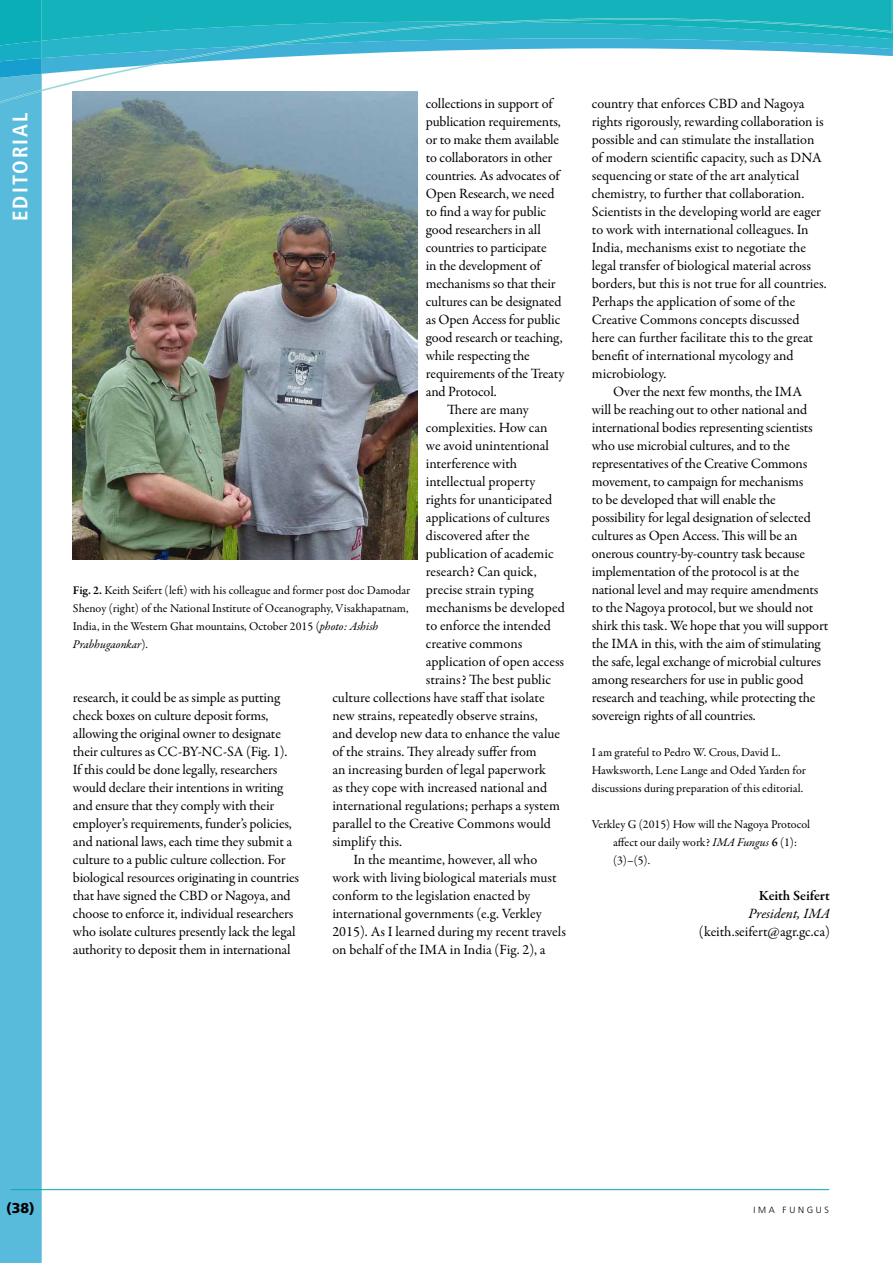
<style>
.page{position:relative;width:893px;height:1263px;background:#fff}
.page>*{position:absolute;margin:0;border:0;box-sizing:border-box;transform-origin:0 0}
.t1{font:700 condensed 21px "Frutiger LT Std";letter-spacing:.1em;color:#fff}
.t2{font:14.25px/18px "Garamond Premr Pro";letter-spacing:-.01em;color:#000}
.t3{font:italic 14.25px "Garamond Premr Pro";color:#000}
.t4{font:600 14.25px "Garamond Premr Pro";letter-spacing:-.01em;color:#000}
.t5{font:900 14.25px "Frutiger LT Std";color:#000}
.t6{font:12px/18px "Garamond Premr Pro";color:#000}
.t7{font:300 9px "Frutiger LT Std";letter-spacing:.3em;color:#000}
.s1{font-weight:600}
.s2{font-style:italic}
</style>
<div class="page">
<div style="left:0;top:103px;width:42px;height:1160px;background:#59bbdc"></div>
<svg style="left:0;top:0;width:893px;height:103px"></svg>
<hr style="left:11px;top:1189px;width:818px;height:1px;background:#00afad">
<img style="left:73px;top:92px;width:344px;height:468px">
<h1 class="t1" style="left:12px;top:221px;width:110px;rotate:-90deg">EDITORIAL</h1>
<p class="t2" style="left:426px;top:96px;width:128px">collections in support of</p>
<p class="t2" style="left:426px;top:114px;width:136px">publication requirements,</p>
<p class="t2" style="left:426px;top:132px;width:135px">or to make them available</p>
<p class="t2" style="left:426px;top:150px;width:128px">to collaborators in other</p>
<p class="t2" style="left:426px;top:168px;width:136px">countries. As advocates of</p>
<p class="t2" style="left:426px;top:186px;width:130px">Open Research, we need</p>
<p class="t2" style="left:426px;top:204px;width:122px">to find a way for public</p>
<p class="t2" style="left:426px;top:222px;width:117px">good researchers in all</p>
<p class="t2" style="left:426px;top:240px;width:122px">countries to participate</p>
<p class="t2" style="left:426px;top:258px;width:116px">in the development of</p>
<p class="t2" style="left:426px;top:276px;width:131px">mechanisms so that their</p>
<p class="t2" style="left:426px;top:294px;width:137px">cultures can be designated</p>
<p class="t2" style="left:426px;top:312px;width:136px">as Open Access for public</p>
<p class="t2" style="left:426px;top:330px;width:139px">good research or teaching,</p>
<p class="t2" style="left:426px;top:348px;width:105px">while respecting the</p>
<p class="t2" style="left:426px;top:366px;width:140px">requirements of the Treaty</p>
<p class="t2" style="left:426px;top:384px;width:72px">and Protocol.</p>
<p class="t2" style="left:447px;top:402px;width:83px">There are many</p>
<p class="t2" style="left:426px;top:420px;width:123px">complexities. How can</p>
<p class="t2" style="left:426px;top:438px;width:125px">we avoid unintentional</p>
<p class="t2" style="left:426px;top:456px;width:93px">interference with</p>
<p class="t2" style="left:426px;top:474px;width:111px">intellectual property</p>
<p class="t2" style="left:426px;top:492px;width:128px">rights for unanticipated</p>
<p class="t2" style="left:426px;top:510px;width:125px">applications of cultures</p>
<p class="t2" style="left:426px;top:528px;width:105px">discovered after the</p>
<p class="t2" style="left:426px;top:546px;width:129px">publication of academic</p>
<p class="t2" style="left:426px;top:564px;width:112px">research? Can quick,</p>
<p class="t2" style="left:426px;top:582px;width:109px">precise strain typing</p>
<p class="t2" style="left:426px;top:600px;width:140px">mechanisms be developed</p>
<p class="t2" style="left:426px;top:618px;width:127px">to enforce the intended</p>
<p class="t2" style="left:426px;top:636px;width:98px">creative commons</p>
<p class="t2" style="left:426px;top:654px;width:140px">application of open access</p>
<p class="t2" style="left:426px;top:672px;width:127px">strains? The best public</p>
<p class="t2" style="left:332px;top:690px;width:214px">culture collections have staff that isolate</p>
<p class="t2" style="left:332px;top:708px;width:207px">new strains, repeatedly observe strains,</p>
<p class="t2" style="left:332px;top:726px;width:229px">and develop new data to enhance the value</p>
<p class="t2" style="left:332px;top:744px;width:206px">of the strains. They already suffer from</p>
<p class="t2" style="left:332px;top:762px;width:215px">an increasing burden of legal paperwork</p>
<p class="t2" style="left:332px;top:780px;width:216px">as they cope with increased national and</p>
<p class="t2" style="left:332px;top:798px;width:229px">international regulations; perhaps a system</p>
<p class="t2" style="left:332px;top:816px;width:220px">parallel to the Creative Commons would</p>
<p class="t2" style="left:332px;top:834px;width:71px">simplify this.</p>
<p class="t2" style="left:354px;top:852px;width:185px">In the meantime, however, all who</p>
<p class="t2" style="left:332px;top:870px;width:226px">work with living biological materials must</p>
<p class="t2" style="left:332px;top:888px;width:200px">conform to the legislation enacted by</p>
<p class="t2" style="left:332px;top:906px;width:211px">international governments (e.g. Verkley</p>
<p class="t2" style="left:332px;top:924px;width:235px">2015). As I learned during my recent travels</p>
<p class="t2" style="left:332px;top:942px;width:215px">on behalf of the IMA in India (Fig. 2), a</p>
<p class="t6" style="left:73px;top:582px;width:339px"><span class="s1">Fig. 2.</span> Keith Seifert (left) with his colleague and former post doc Damodar Shenoy (right) of the National Institute of Oceanography, Visakhapatnam, India, in the Western Ghat mountains, October 2015 (<span class="s2">photo: Ashish Prabhugaonkar</span>).</p>
<p class="t2" style="left:73px;top:690px;width:228px">research, it could be as simple as putting check boxes on culture deposit forms, allowing the original owner to designate their cultures as CC-BY-NC-SA (Fig. 1).<br>If this could be done legally, researchers would declare their intentions in writing and ensure that they comply with their employer’s requirements, funder’s policies, and national laws, each time they submit a culture to a public culture collection. For biological resources originating in countries that have signed the CBD or Nagoya, and choose to enforce it, individual researchers who isolate cultures presently lack the legal authority to deposit them in international</p>
<p class="t2" style="left:592px;top:96px;width:214px">country that enforces CBD and Nagoya</p>
<p class="t2" style="left:592px;top:114px;width:233px">rights rigorously, rewarding collaboration is</p>
<p class="t2" style="left:592px;top:132px;width:224px">possible and can stimulate the installation</p>
<p class="t2" style="left:592px;top:150px;width:231px">of modern scientific capacity, such as DNA</p>
<p class="t2" style="left:592px;top:168px;width:209px">sequencing or state of the art analytical</p>
<p class="t2" style="left:592px;top:186px;width:214px">chemistry, to further that collaboration.</p>
<p class="t2" style="left:592px;top:204px;width:231px">Scientists in the developing world are eager</p>
<p class="t2" style="left:592px;top:222px;width:218px">to work with international colleagues. In</p>
<p class="t2" style="left:592px;top:240px;width:216px">India, mechanisms exist to negotiate the</p>
<p class="t2" style="left:592px;top:258px;width:221px">legal transfer of biological material across</p>
<p class="t2" style="left:592px;top:276px;width:236px">borders, but this is not true for all countries.</p>
<p class="t2" style="left:592px;top:294px;width:205px">Perhaps the application of some of the</p>
<p class="t2" style="left:592px;top:312px;width:209px">Creative Commons concepts discussed</p>
<p class="t2" style="left:592px;top:330px;width:223px">here can further facilitate this to the great</p>
<p class="t2" style="left:592px;top:348px;width:203px">benefit of international mycology and</p>
<p class="t2" style="left:592px;top:366px;width:76px">microbiology.</p>
<p class="t2" style="left:613px;top:384px;width:190px">Over the next few months, the IMA</p>
<p class="t2" style="left:592px;top:402px;width:217px">will be reaching out to other national and</p>
<p class="t2" style="left:592px;top:420px;width:222px">international bodies representing scientists</p>
<p class="t2" style="left:592px;top:438px;width:200px">who use microbial cultures, and to the</p>
<p class="t2" style="left:592px;top:456px;width:217px">representatives of the Creative Commons</p>
<p class="t2" style="left:592px;top:474px;width:213px">movement, to campaign for mechanisms</p>
<p class="t2" style="left:592px;top:492px;width:186px">to be developed that will enable the</p>
<p class="t2" style="left:592px;top:510px;width:221px">possibility for legal designation of selected</p>
<p class="t2" style="left:592px;top:528px;width:207px">cultures as Open Access. This will be an</p>
<p class="t2" style="left:592px;top:546px;width:215px">onerous country-by-country task because</p>
<p class="t2" style="left:592px;top:564px;width:209px">implementation of the protocol is at the</p>
<p class="t2" style="left:592px;top:582px;width:228px">national level and may require amendments</p>
<p class="t2" style="left:592px;top:600px;width:223px">to the Nagoya protocol, but we should not</p>
<p class="t2" style="left:592px;top:618px;width:238px">shirk this task. We hope that you will support</p>
<p class="t2" style="left:592px;top:636px;width:230px">the IMA in this, with the aim of stimulating</p>
<p class="t2" style="left:592px;top:654px;width:231px">the safe, legal exchange of microbial cultures</p>
<p class="t2" style="left:592px;top:672px;width:213px">among researchers for use in public good</p>
<p class="t2" style="left:592px;top:690px;width:225px">research and teaching, while protecting the</p>
<p class="t2" style="left:592px;top:708px;width:166px">sovereign rights of all countries.</p>
<p class="t6" style="left:592px;top:744px;width:216px">I am grateful to Pedro W. Crous, David L.<br>Hawksworth, Lene Lange and Oded Yarden for discussions during preparation of this editorial.</p>
<p class="t6" style="left:613px;top:816px;width:199px;text-indent:-21px">Verkley G (2015) How will the Nagoya Protocol affect our daily work? <span class="s2">IMA Fungus</span> <span class="s1">6</span> (1): (3)–(5).</p>
<p class="t4" style="left:759px;top:890px;width:73px">Keith Seifert</p>
<p class="t3" style="left:748px;top:908px;width:83px">President, IMA</p>
<p class="t2" style="left:699px;top:924px;width:132px">(keith.seifert@agr.gc.ca)</p>
<p class="t5" style="left:6px;top:1200px;width:30px">(38)</p>
<p class="t7" style="left:753px;top:1205px;width:77px">IMA FUNGUS</p>
</div>
